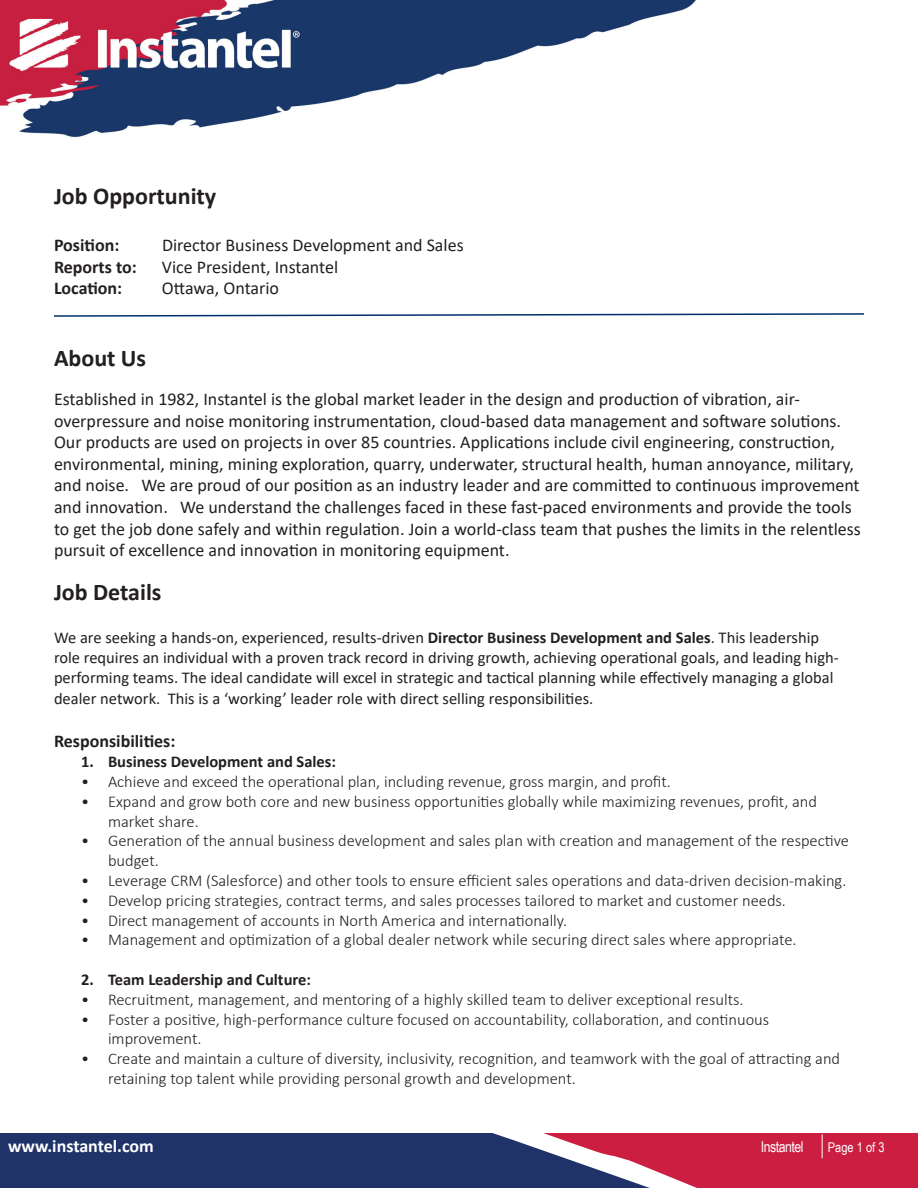
<style>
.page{position:relative;width:918px;height:1188px;background:#fff}
.page>*{position:absolute;margin:0;border:0;box-sizing:border-box;transform-origin:0 0}
.t1{font:700 24px "Calibri";color:#231f20}
.t2{font:18px/21.6px "Calibri";color:#231f20}
.t3{font:700 18px "Calibri";color:#231f20}
.t4{font:700 18px "Calibri";color:#fff}
.t5{font:300 16.5px/19.8px "Calibri";color:#231f20}
.t6{font:16.5px/19.8px "Calibri";color:#231f20}
.t7{font:700 16.5px "Calibri";color:#231f20}
.t8{font:15px "Arial Narrow";letter-spacing:-.03em;color:#fff}
.t9{font:13.5px "Arial Narrow";color:#fff}
.s1{font-weight:700}
</style>
<div class="page">
<img style="left:0;top:0;width:696px;height:138px">
<svg style="left:0;top:1134px;width:918px;height:54px;background:#623764"></svg>
<svg style="left:822px;top:1134px;width:1px;height:24px"></svg>
<svg style="left:54px;top:313px;width:810px;height:4px"></svg>
<p class="t1" style="left:54px;top:179px;width:164px">Job Opportunity</p>
<p class="t3" style="left:54px;top:232px;width:67px">Position:</p>
<p class="t2" style="left:162px;top:234px;width:303px">Director Business Development and Sales</p>
<p class="t3" style="left:54px;top:254px;width:84px">Reports to:</p>
<p class="t2" style="left:162px;top:255px;width:178px">Vice President, Instantel</p>
<p class="t3" style="left:54px;top:276px;width:70px">Location:</p>
<p class="t2" style="left:162px;top:277px;width:118px">Ottawa, Ontario</p>
<h1 class="t1" style="left:54px;top:341px;width:94px">About Us</h1>
<p class="t2" style="left:54px;top:388px;width:808px">Established in 1982, Instantel is the global market leader in the design and production of vibration, air&shy;overpressure and noise monitoring instrumentation, cloud-based data management and software solutions.<br>Our products are used on projects in over 85 countries. Applications include civil engineering, construction, environmental, mining, mining exploration, quarry, underwater, structural health, human annoyance, military, and noise. We are proud of our position as an industry leader and are committed to continuous improvement and innovation. We understand the challenges faced in these fast-paced environments and provide the tools to get the job done safely and within regulation. Join a world-class team that pushes the limits in the relentless pursuit of excellence and innovation in monitoring equipment.</p>
<p class="t1" style="left:54px;top:575px;width:109px">Job Details</p>
<p class="t6" style="left:54px;top:627px;width:786px">We are seeking a hands-on, experienced, results-driven <span class="s1">Director Business Development and Sales</span>. This leadership role requires an individual with a proven track record in driving growth, achieving operational goals, and leading high&shy;performing teams. The ideal candidate will excel in strategic and tactical planning while effectively managing a global</p>
<p class="t6" style="left:54px;top:688px;width:541px">dealer network. This is a ‘working’ leader role with direct selling responsibilities.</p>
<p class="t3" style="left:54px;top:729px;width:123px">Responsibilities:</p>
<p class="t7" style="left:81px;top:750px;width:257px">1. Business Development and Sales:</p>
<p class="t5" style="left:81px;top:771px;width:591px">• Achieve and exceed the operational plan, including revenue, gross margin, and profit.</p>
<p class="t5" style="left:108px;top:791px;width:711px;text-indent:-27px">• Expand and grow both core and new business opportunities globally while maximizing revenues, profit, and market share.</p>
<p class="t5" style="left:108px;top:831px;width:742px;text-indent:-27px">• Generation of the annual business development and sales plan with creation and management of the respective budget.</p>
<p class="t5" style="left:81px;top:870px;width:767px">• Leverage CRM (Salesforce) and other tools to ensure efficient sales operations and data-driven decision-making.</p>
<p class="t5" style="left:81px;top:890px;width:707px">• Develop pricing strategies, contract terms, and sales processes tailored to market and customer needs.</p>
<p class="t5" style="left:81px;top:910px;width:488px">• Direct management of accounts in North America and internationally.</p>
<p class="t5" style="left:81px;top:930px;width:717px">• Management and optimization of a global dealer network while securing direct sales where appropriate.</p>
<p class="t7" style="left:81px;top:968px;width:232px">2. Team Leadership and Culture:</p>
<p class="t5" style="left:81px;top:989px;width:664px">• Recruitment, management, and mentoring of a highly skilled team to deliver exceptional results.</p>
<p class="t5" style="left:108px;top:1009px;width:663px;text-indent:-27px">• Foster a positive, high-performance culture focused on accountability, collaboration, and continuous improvement.</p>
<p class="t5" style="left:108px;top:1049px;width:734px;text-indent:-27px">• Create and maintain a culture of diversity, inclusivity, recognition, and teamwork with the goal of attracting and retaining top talent while providing personal growth and development.</p>
<p class="t4" style="left:8px;top:1134px;width:147px">www.instantel.com</p>
<p class="t8" style="left:761px;top:1136px;width:44px">Instantel</p>
<p class="t9" style="left:828px;top:1138px;width:58px">Page 1 of 3</p>
</div>
